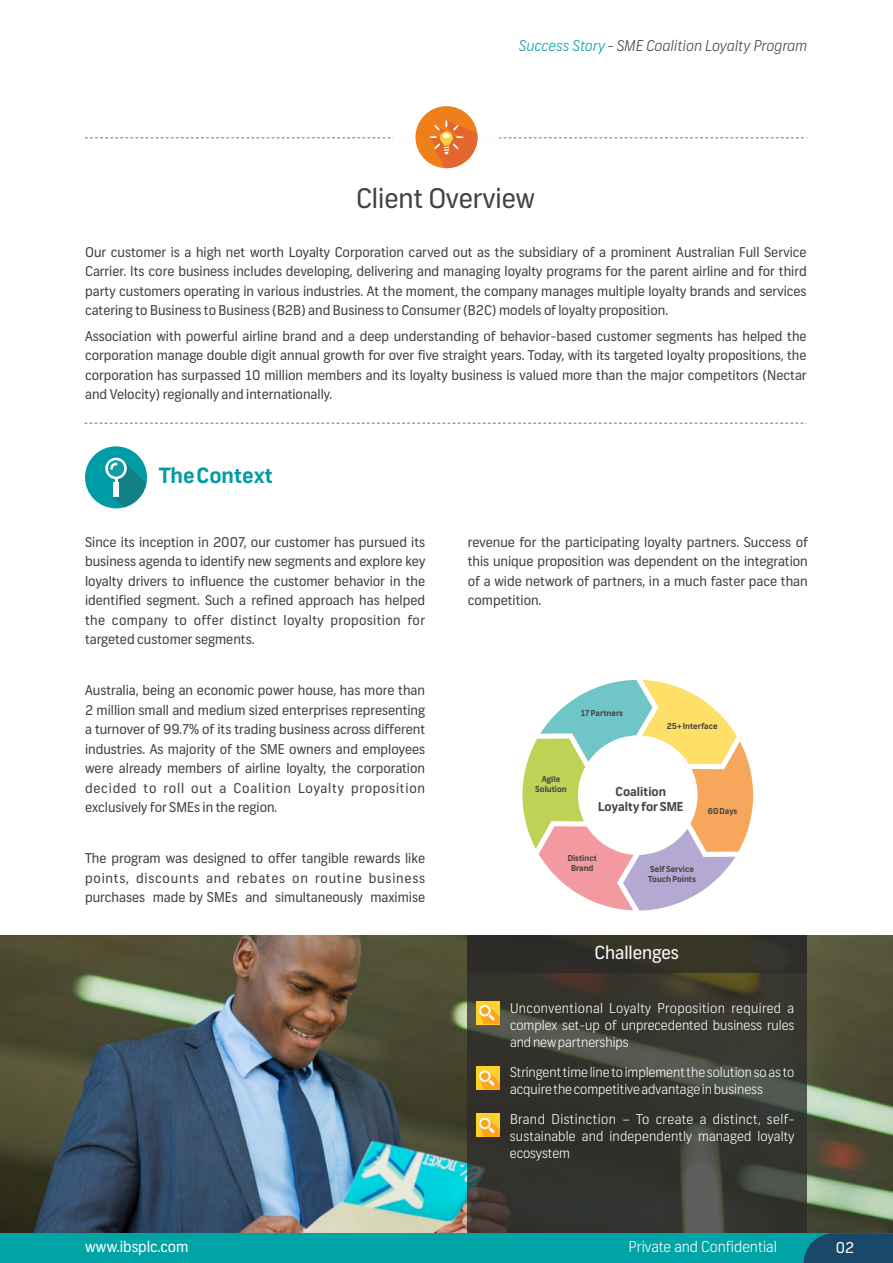
<style>
.page{position:relative;width:893px;height:1263px;background:#fff}
.page>*{position:absolute;margin:0;border:0;box-sizing:border-box;transform-origin:0 0}
.t1{font:27px "Frank";color:#434242}
.t2{font:700 21px "Frank";color:#009ca5}
.t3{font:18px "Frank";color:#fefefe}
.t4{font:italic 300 15px "Frank";color:#434242}
.t5{font:300 15px "Frank";color:#fefefe}
.t6{font:15px "Frank";color:#fefefe}
.t7{font:13.5px/19.5px "Frank";color:#434242;text-align:justify}
.t8{font:300 13.5px/16.8px "Frank";color:#fefefe;text-align:justify}
.t9{font:700 12.3px/15.3px "Frank";color:#434242;text-align:center}
.t10{font:700 8.25px/10.2px "Frank";color:#434242;text-align:center}
.s1{color:#009ca5}
</style>
<div class="page">
<img style="left:0;top:935px;width:892px;height:298px">
<div style="left:467px;top:935px;width:340px;height:298px;background:#2b2a29;opacity:.75"></div>
<svg style="left:85px;top:423px;width:721px;height:1px"></svg>
<svg style="left:522px;top:680px;width:231px;height:230px"></svg>
<div style="left:476px;top:1001px;width:24px;height:23px;background:#fed029"></div>
<svg style="left:479px;top:1005px;width:21px;height:19px"></svg>
<div style="left:476px;top:1066px;width:24px;height:24px;background:#fed029"></div>
<svg style="left:479px;top:1070px;width:21px;height:20px"></svg>
<div style="left:476px;top:1114px;width:24px;height:23px;background:#fed029"></div>
<svg style="left:479px;top:1118px;width:21px;height:19px"></svg>
<div style="left:415px;top:106px;width:62px;height:62px;background:#ef7f1a;border-radius:50%"></div>
<svg style="left:85px;top:120px;width:719px;height:48px"></svg>
<div style="left:85px;top:446px;width:62px;height:62px;background:#009ca5;border-radius:50%"></div>
<svg style="left:105px;top:458px;width:41px;height:49px"></svg>
<div style="left:467px;top:935px;width:340px;height:37px;background:#333127"></div>
<div style="left:0;top:1233px;width:893px;height:30px;background:#00a4a7"></div>
<svg style="left:804px;top:1233px;width:89px;height:30px;background:#174f6d"></svg>
<p class="t4" style="left:519px;top:39px;width:290px"><span class="s1">Success Story</span> - SME Coalition Loyalty Program</p>
<h1 class="t1" style="left:356px;top:187px;width:180px">Client Overview</h1>
<p class="t7" style="left:85px;top:243px;width:723px">Our customer is a high net worth Loyalty Corporation carved out as the subsidiary of a prominent Australian Full Service Carrier. Its core business includes developing, delivering and managing loyalty programs for the parent airline and for third party customers operating in various industries. At the moment, the company manages multiple loyalty brands and services catering to Business to Business (B2B) and Business to Consumer (B2C) models of loyalty proposition.</p>
<p class="t7" style="left:85px;top:327px;width:723px">Association with powerful airline brand and a deep understanding of behavior-based customer segments has helped the corporation manage double digit annual growth for over five straight years. Today, with its targeted loyalty propositions, the corporation has surpassed 10 million members and its loyalty business is valued more than the major competitors (Nectar and Velocity) regionally and internationally.</p>
<h2 class="t2" style="left:159px;top:467px;width:115px">The Context</h2>
<p class="t7" style="left:85px;top:533px;width:342px">Since its inception in 2007, our customer has pursued its business agenda to identify new segments and explore key loyalty drivers to influence the customer behavior in the identified segment. Such a refined approach has helped the company to offer distinct loyalty proposition for targeted customer segments.</p>
<p class="t7" style="left:85px;top:682px;width:342px">Australia, being an economic power house, has more than 2 million small and medium sized enterprises representing a turnover of 99.7% of its trading business across different industries. As majority of the SME owners and employees were already members of airline loyalty, the corporation decided to roll out a Coalition Loyalty proposition exclusively for SMEs in the region.</p>
<p class="t7" style="left:85px;top:850px;width:341px">The program was designed to offer tangible rewards like points, discounts and rebates on routine business purchases made by SMEs and simultaneously maximise</p>
<p class="t7" style="left:468px;top:533px;width:341px">revenue for the participating loyalty partners. Success of this unique proposition was dependent on the integration of a wide network of partners, in a much faster pace than competition.</p>
<p class="t10" style="left:581px;top:708px;width:44px">17 Partners</p>
<p class="t10" style="left:667px;top:722px;width:53px">25+ Interface</p>
<p class="t10" style="left:535px;top:775px;width:33px">Agile<br>Solution</p>
<p class="t9" style="left:598px;top:785px;width:87px">Coalition<br>Loyalty for SME</p>
<p class="t10" style="left:708px;top:806px;width:31px">60 Days</p>
<p class="t10" style="left:568px;top:854px;width:31px">Distinct<br>Brand</p>
<p class="t10" style="left:648px;top:865px;width:49px;text-align:left">Self Service<br>Touch Points</p>
<h3 class="t3" style="left:594px;top:945px;width:86px">Challenges</h3>
<p class="t8" style="left:510px;top:1001px;width:286px">Unconventional Loyalty Proposition required a complex set-up of unprecedented business rules and new partnerships</p>
<p class="t8" style="left:510px;top:1065px;width:286px">Stringent time line to implement the solution so as to acquire the competitive advantage in business</p>
<p class="t8" style="left:510px;top:1112px;width:286px">Brand Distinction – To create a distinct, self&shy;sustainable and independently managed loyalty ecosystem</p>
<p class="t6" style="left:85px;top:1241px;width:105px">www.ibsplc.com</p>
<p class="t5" style="left:629px;top:1241px;width:150px">Private and Confidential</p>
<p class="t6" style="left:836px;top:1242px;width:20px">02</p>
</div>
